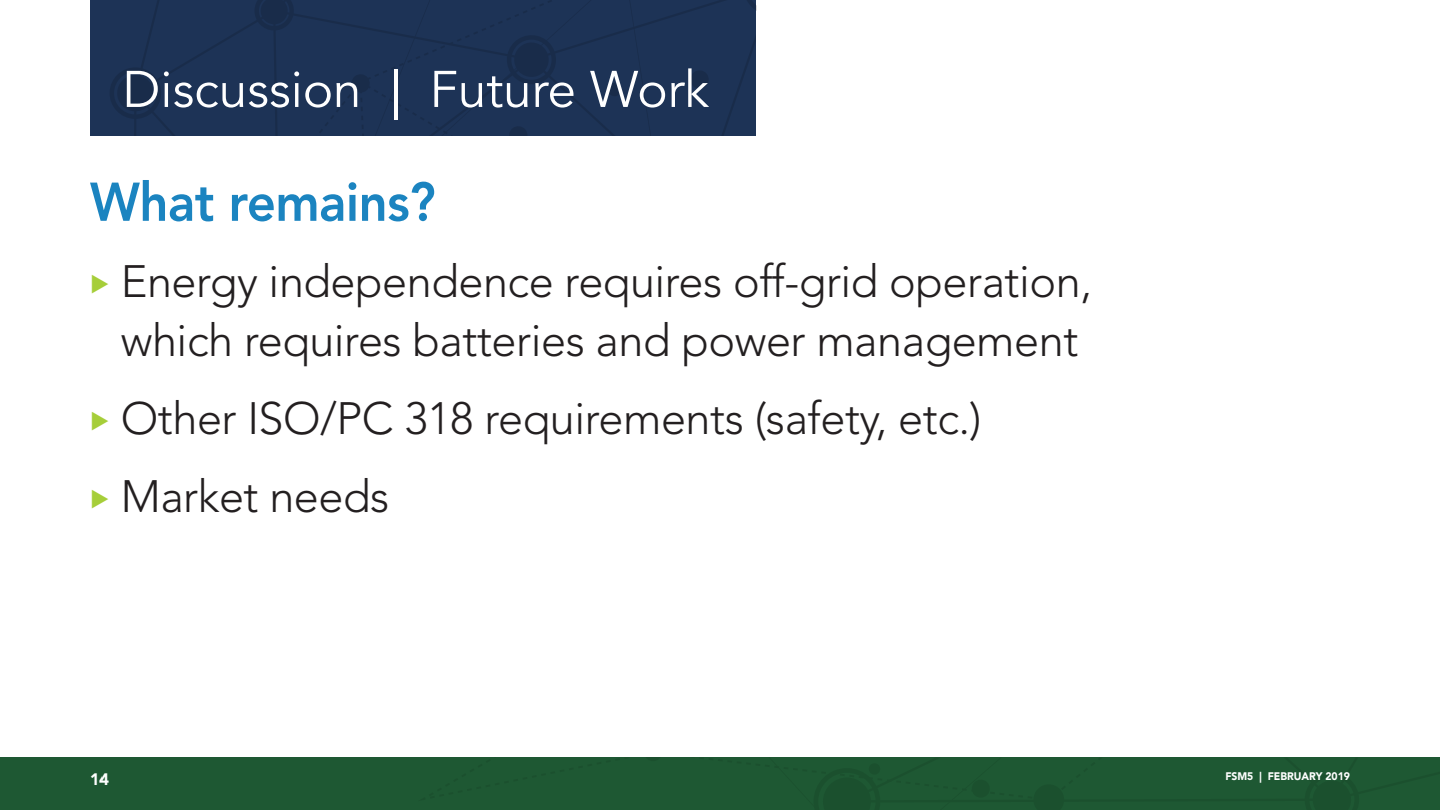
<style>
.page{position:relative;width:1440px;height:810px;background:#fff}
.page>*{position:absolute;margin:0;border:0;box-sizing:border-box;transform-origin:0 0}
.t1{font:800 54px "Avenir LT Std";letter-spacing:-.01em;color:#1b84c0;scale:.94 1}
.t2{font:51px "Avenir LT Std";color:#fff}
.t3{font:300 45px/58.5px "Avenir LT Std";letter-spacing:-.01em;color:#231f20;text-align:center}
.t4{font:900 16.5px "Avenir LT Std";color:#fff;scale:.95 1}
.t5{font:900 10.95px "Avenir LT Std";letter-spacing:-.005em;color:#fff;scale:.95 1}
.s1{color:#a6ce39}
</style>
<div class="page">
<div style="left:0;top:757px;width:1440px;height:53px;background:#1e5833"></div>
<div style="left:90px;top:0;width:666px;height:136px;background:#1d3356"></div>
<svg style="left:134px;top:0;width:622px;height:136px"></svg>
<svg style="left:689px;top:69px;width:21px;height:21px"></svg>
<svg style="left:742px;top:0;width:14px;height:17px"></svg>
<svg style="left:110px;top:67px;width:51px;height:52px"></svg>
<svg style="left:316px;top:0;width:335px;height:136px"></svg>
<svg style="left:254px;top:0;width:42px;height:33px"></svg>
<p class="t2" style="left:122px;top:60px;width:588px">Discussion | Future Work</p>
<p class="t1" style="left:90px;top:170px;width:369px">What remains?</p>
<p class="t3" style="left:90px;top:253px;width:1003px"><span class="s1">◆</span> Energy independence requires off-grid operation, which requires batteries and power management</p>
<p class="t3" style="left:90px;top:389px;width:893px"><span class="s1">◆</span> Other ISO/PC 318 requirements (safety, etc.)</p>
<p class="t3" style="left:90px;top:467px;width:301px"><span class="s1">◆</span> Market needs</p>
<p class="t4" style="left:90px;top:769px;width:21px">14</p>
<p class="t5" style="left:1225px;top:770px;width:133px">FSM5 | FEBRUARY 2019</p>
</div>
